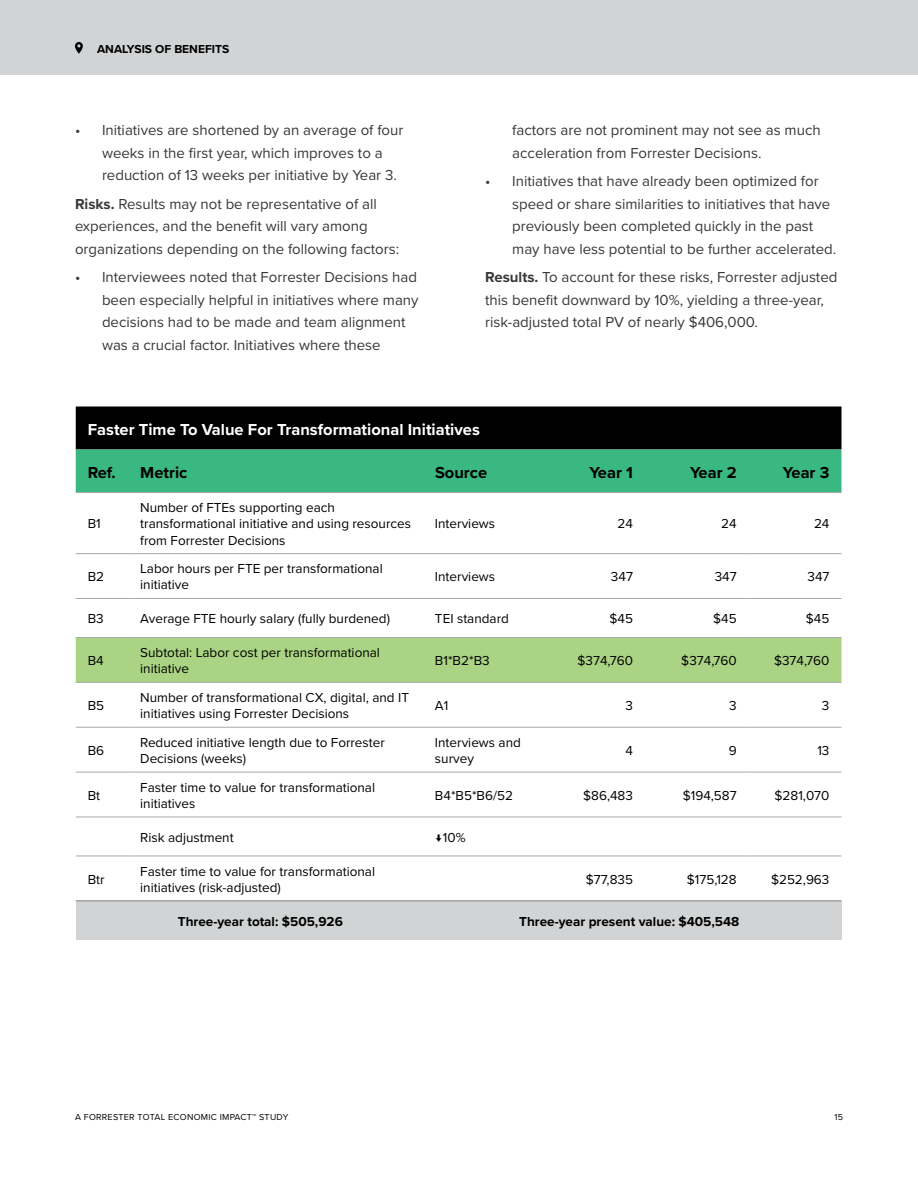
<style>
.page{position:relative;width:918px;height:1188px;background:#fff}
.page>*{position:absolute;margin:0;border:0;box-sizing:border-box;transform-origin:0 0}
.t1{font:700 16.5px "Proxima Nova";color:#fff}
.t2{font:700 16.5px "Proxima Nova";color:#000}
.t3{font:15px/22.5px "Proxima Nova";color:#383839}
.t4{font:13.5px/16.2px "Proxima Nova";color:#000}
.t5{font:700 13.5px "Proxima Nova";color:#000}
.t6{font:700 12px "Proxima Nova";color:#000}
.t7{font:9px "Proxima Nova";letter-spacing:.03em;color:#000}
.s1{font-weight:700}
</style>
<div class="page">
<div style="left:0;top:0;width:918px;height:75px;background:#d1d3d4"></div>
<svg style="left:75px;top:42px;width:8px;height:12px"></svg>
<svg style="left:76px;top:406px;width:766px;height:87px;background:#1e5d41"></svg>
<div style="left:76px;top:638px;width:766px;height:44px;background:#aad483"></div>
<div style="left:76px;top:901px;width:766px;height:39px;background:#d1d3d4"></div>
<hr style="left:76px;top:598px;width:52px;height:1px;background:#a7a9ac">
<hr style="left:128px;top:598px;width:295px;height:1px;background:#a7a9ac">
<hr style="left:423px;top:598px;width:117px;height:1px;background:#a7a9ac">
<hr style="left:540px;top:598px;width:105px;height:1px;background:#a7a9ac">
<hr style="left:645px;top:598px;width:104px;height:1px;background:#a7a9ac">
<hr style="left:749px;top:598px;width:92px;height:1px;background:#a7a9ac">
<hr style="left:76px;top:637px;width:52px;height:1px;background:#a7a9ac">
<hr style="left:128px;top:637px;width:295px;height:1px;background:#a7a9ac">
<hr style="left:423px;top:637px;width:117px;height:1px;background:#a7a9ac">
<hr style="left:540px;top:637px;width:105px;height:1px;background:#a7a9ac">
<hr style="left:645px;top:637px;width:104px;height:1px;background:#a7a9ac">
<hr style="left:749px;top:637px;width:92px;height:1px;background:#a7a9ac">
<hr style="left:76px;top:682px;width:52px;height:1px;background:#a7a9ac">
<hr style="left:128px;top:682px;width:295px;height:1px;background:#a7a9ac">
<hr style="left:423px;top:682px;width:117px;height:1px;background:#a7a9ac">
<hr style="left:540px;top:682px;width:105px;height:1px;background:#a7a9ac">
<hr style="left:645px;top:682px;width:104px;height:1px;background:#a7a9ac">
<hr style="left:749px;top:682px;width:92px;height:1px;background:#a7a9ac">
<hr style="left:76px;top:492px;width:52px;height:1px;background:#a7a9ac">
<hr style="left:128px;top:492px;width:295px;height:1px;background:#a7a9ac">
<hr style="left:423px;top:492px;width:117px;height:1px;background:#a7a9ac">
<hr style="left:540px;top:492px;width:105px;height:1px;background:#a7a9ac">
<hr style="left:645px;top:492px;width:104px;height:1px;background:#a7a9ac">
<hr style="left:749px;top:492px;width:92px;height:1px;background:#a7a9ac">
<hr style="left:76px;top:553px;width:52px;height:1px;background:#a7a9ac">
<hr style="left:128px;top:553px;width:295px;height:1px;background:#a7a9ac">
<hr style="left:423px;top:553px;width:117px;height:1px;background:#a7a9ac">
<hr style="left:540px;top:553px;width:105px;height:1px;background:#a7a9ac">
<hr style="left:645px;top:553px;width:104px;height:1px;background:#a7a9ac">
<hr style="left:749px;top:553px;width:92px;height:1px;background:#a7a9ac">
<hr style="left:76px;top:727px;width:52px;height:1px;background:#a7a9ac">
<hr style="left:128px;top:727px;width:295px;height:1px;background:#a7a9ac">
<hr style="left:423px;top:727px;width:117px;height:1px;background:#a7a9ac">
<hr style="left:540px;top:727px;width:105px;height:1px;background:#a7a9ac">
<hr style="left:645px;top:727px;width:104px;height:1px;background:#a7a9ac">
<hr style="left:749px;top:727px;width:92px;height:1px;background:#a7a9ac">
<hr style="left:76px;top:772px;width:52px;height:1px;background:#a7a9ac">
<hr style="left:128px;top:772px;width:295px;height:1px;background:#a7a9ac">
<hr style="left:423px;top:772px;width:117px;height:1px;background:#a7a9ac">
<hr style="left:540px;top:772px;width:105px;height:1px;background:#a7a9ac">
<hr style="left:645px;top:772px;width:104px;height:1px;background:#a7a9ac">
<hr style="left:749px;top:772px;width:92px;height:1px;background:#a7a9ac">
<hr style="left:76px;top:817px;width:52px;height:1px;background:#a7a9ac">
<hr style="left:128px;top:817px;width:295px;height:1px;background:#a7a9ac">
<hr style="left:423px;top:817px;width:117px;height:1px;background:#a7a9ac">
<hr style="left:540px;top:817px;width:105px;height:1px;background:#a7a9ac">
<hr style="left:645px;top:817px;width:104px;height:1px;background:#a7a9ac">
<hr style="left:749px;top:817px;width:92px;height:1px;background:#a7a9ac">
<hr style="left:76px;top:856px;width:52px;height:1px;background:#a7a9ac">
<hr style="left:128px;top:856px;width:295px;height:1px;background:#a7a9ac">
<hr style="left:423px;top:856px;width:117px;height:1px;background:#a7a9ac">
<hr style="left:540px;top:856px;width:105px;height:1px;background:#a7a9ac">
<hr style="left:645px;top:856px;width:104px;height:1px;background:#a7a9ac">
<hr style="left:749px;top:856px;width:92px;height:1px;background:#a7a9ac">
<hr style="left:76px;top:900px;width:52px;height:1px;background:#808285">
<hr style="left:128px;top:900px;width:295px;height:1px;background:#808285">
<hr style="left:423px;top:900px;width:117px;height:1px;background:#808285">
<hr style="left:540px;top:900px;width:105px;height:1px;background:#808285">
<hr style="left:645px;top:900px;width:104px;height:1px;background:#808285">
<hr style="left:749px;top:900px;width:92px;height:1px;background:#808285">
<p class="t6" style="left:97px;top:40px;width:134px">ANALYSIS OF BENEFITS</p>
<p class="t3" style="left:102px;top:118px;width:303px;text-indent:-27px">• Initiatives are shortened by an average of four weeks in the first year, which improves to a reduction of 13 weeks per initiative by Year 3.</p>
<p class="t3" style="left:75px;top:192px;width:326px"><span class="s1">Risks.</span> Results may not be representative of all experiences, and the benefit will vary among organizations depending on the following factors:</p>
<p class="t3" style="left:102px;top:265px;width:318px;text-indent:-27px">• Interviewees noted that Forrester Decisions had been especially helpful in initiatives where many decisions had to be made and team alignment was a crucial factor. Initiatives where these</p>
<p class="t3" style="left:512px;top:118px;width:310px">factors are not prominent may not see as much acceleration from Forrester Decisions.</p>
<p class="t3" style="left:512px;top:169px;width:326px;text-indent:-27px">• Initiatives that have already been optimized for speed or share similarities to initiatives that have previously been completed quickly in the past may have less potential to be further accelerated.</p>
<p class="t3" style="left:485px;top:265px;width:354px"><span class="s1">Results.</span> To account for these risks, Forrester adjusted this benefit downward by 10%, yielding a three-year, risk-adjusted total PV of nearly $406,000.</p>
<p class="t1" style="left:88px;top:417px;width:394px">Faster Time To Value For Transformational Initiatives</p>
<p class="t2" style="left:88px;top:460px;width:30px">Ref.</p>
<p class="t2" style="left:140px;top:460px;width:49px">Metric</p>
<p class="t2" style="left:435px;top:460px;width:54px">Source</p>
<p class="t2" style="left:589px;top:460px;width:45px">Year 1</p>
<p class="t2" style="left:690px;top:460px;width:48px">Year 2</p>
<p class="t2" style="left:783px;top:460px;width:48px">Year 3</p>
<p class="t4" style="left:88px;top:515px;width:15px">B1</p>
<p class="t4" style="left:140px;top:499px;width:272px">Number of FTEs supporting each transformational initiative and using resources from Forrester Decisions</p>
<p class="t4" style="left:435px;top:515px;width:62px">Interviews</p>
<p class="t4" style="left:618px;top:515px;width:17px">24</p>
<p class="t4" style="left:721px;top:515px;width:17px">24</p>
<p class="t4" style="left:814px;top:515px;width:17px">24</p>
<p class="t4" style="left:88px;top:568px;width:18px">B2</p>
<p class="t4" style="left:140px;top:560px;width:244px">Labor hours per FTE per transformational initiative</p>
<p class="t4" style="left:435px;top:568px;width:62px">Interviews</p>
<p class="t4" style="left:611px;top:568px;width:24px">347</p>
<p class="t4" style="left:715px;top:568px;width:24px">347</p>
<p class="t4" style="left:807px;top:568px;width:24px">347</p>
<p class="t4" style="left:88px;top:610px;width:18px">B3</p>
<p class="t4" style="left:140px;top:610px;width:251px">Average FTE hourly salary (fully burdened)</p>
<p class="t4" style="left:435px;top:610px;width:75px">TEI standard</p>
<p class="t4" style="left:609px;top:610px;width:25px">$45</p>
<p class="t4" style="left:713px;top:610px;width:25px">$45</p>
<p class="t4" style="left:806px;top:610px;width:25px">$45</p>
<p class="t4" style="left:88px;top:652px;width:18px">B4</p>
<p class="t4" style="left:140px;top:644px;width:241px">Subtotal: Labor cost per transformational initiative</p>
<p class="t4" style="left:435px;top:652px;width:56px">B1*B2*B3</p>
<p class="t4" style="left:578px;top:652px;width:57px">$374,760</p>
<p class="t4" style="left:681px;top:652px;width:57px">$374,760</p>
<p class="t4" style="left:774px;top:652px;width:57px">$374,760</p>
<p class="t4" style="left:88px;top:697px;width:18px">B5</p>
<p class="t4" style="left:140px;top:689px;width:270px">Number of transformational CX, digital, and IT initiatives using Forrester Decisions</p>
<p class="t4" style="left:435px;top:697px;width:15px">A1</p>
<p class="t4" style="left:625px;top:697px;width:9px">3</p>
<p class="t4" style="left:729px;top:697px;width:9px">3</p>
<p class="t4" style="left:822px;top:697px;width:9px">3</p>
<p class="t4" style="left:88px;top:742px;width:18px">B6</p>
<p class="t4" style="left:140px;top:734px;width:246px">Reduced initiative length due to Forrester<br>Decisions (weeks)</p>
<p class="t4" style="left:435px;top:734px;width:87px">Interviews and survey</p>
<p class="t4" style="left:625px;top:742px;width:9px">4</p>
<p class="t4" style="left:729px;top:742px;width:9px">9</p>
<p class="t4" style="left:817px;top:742px;width:14px">13</p>
<p class="t4" style="left:88px;top:787px;width:14px">Bt</p>
<p class="t4" style="left:140px;top:779px;width:236px">Faster time to value for transformational initiatives</p>
<p class="t4" style="left:435px;top:787px;width:80px">B4*B5*B6/52</p>
<p class="t4" style="left:583px;top:787px;width:51px">$86,483</p>
<p class="t4" style="left:683px;top:787px;width:55px">$194,587</p>
<p class="t4" style="left:775px;top:787px;width:56px">$281,070</p>
<p class="t4" style="left:140px;top:829px;width:95px">Risk adjustment</p>
<p class="t4" style="left:435px;top:829px;width:32px">↓10%</p>
<p class="t4" style="left:88px;top:871px;width:18px">Btr</p>
<p class="t4" style="left:140px;top:862px;width:236px">Faster time to value for transformational initiatives (risk-adjusted)</p>
<p class="t4" style="left:586px;top:871px;width:49px">$77,835</p>
<p class="t4" style="left:687px;top:871px;width:51px">$175,128</p>
<p class="t4" style="left:771px;top:871px;width:60px">$252,963</p>
<p class="t5" style="left:178px;top:911px;width:167px">Three-year total: $505,926</p>
<p class="t5" style="left:519px;top:911px;width:222px">Three-year present value: $405,548</p>
<p class="t7" style="left:75px;top:1110px;width:215px">A FORRESTER TOTAL ECONOMIC IMPACT™ STUDY</p>
<p class="t7" style="left:834px;top:1110px;width:10px">15</p>
</div>
